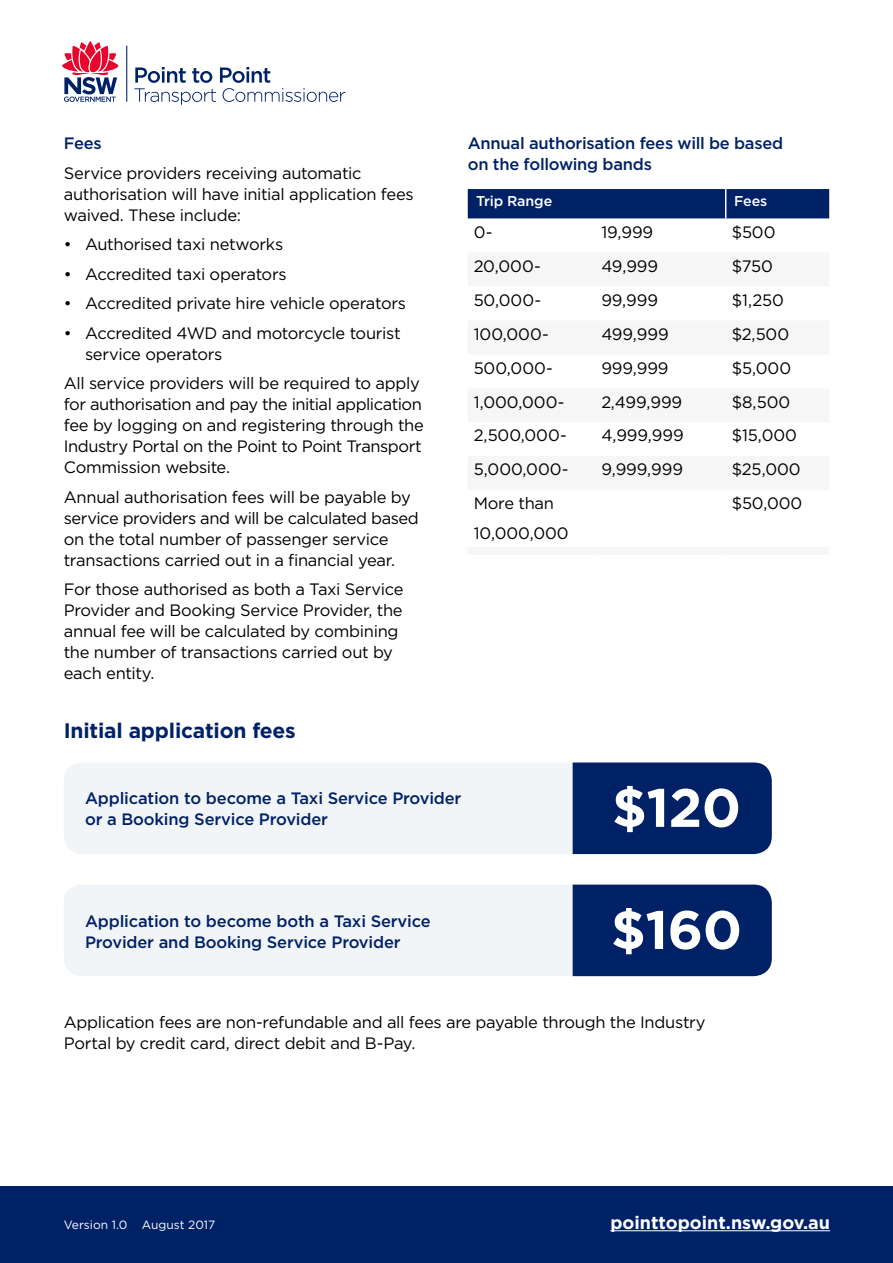
<style>
.page{position:relative;width:893px;height:1263px;background:#fff}
.page>*{position:absolute;margin:0;border:0;box-sizing:border-box;transform-origin:0 0}
.t1{font:700 54px "Gotham";letter-spacing:-.01em;color:#fff}
.t2{font:700 21px "Gotham";letter-spacing:-.01em;color:#002166}
.t3{font:700 18px "Gotham";color:#fff}
.t4{font:16.5px/21px "Gotham";letter-spacing:-.02em;color:#000}
.t5{font:500 16.5px/21px "Gotham";letter-spacing:-.01em;color:#002166}
.t6{font:500 14.25px "Gotham";letter-spacing:-.01em;color:#fff}
.t7{font:12px "Gotham";color:#fff}
</style>
<div class="page">
<hr style="left:126px;top:46px;width:1px;height:56px;background:#002166">
<svg style="left:62px;top:41px;width:56px;height:61px"></svg>
<svg style="left:134px;top:67px;width:211px;height:38px"></svg>
<div style="left:0;top:1186px;width:893px;height:77px;background:#002166"></div>
<hr style="left:610px;top:1230px;width:220px;height:1px;background:#fff">
<div style="left:64px;top:762px;width:509px;height:92px;background:#f2f5f8"></div>
<div style="left:64px;top:884px;width:509px;height:92px;background:#f2f5f8"></div>
<div style="left:573px;top:762px;width:199px;height:92px;background:#002166"></div>
<div style="left:573px;top:884px;width:199px;height:92px;background:#002166"></div>
<div style="left:468px;top:547px;width:127px;height:8px;background:#f6f6f7"></div>
<div style="left:595px;top:547px;width:131px;height:8px;background:#f6f6f7"></div>
<div style="left:726px;top:547px;width:103px;height:8px;background:#f6f6f7"></div>
<div style="left:468px;top:189px;width:361px;height:29px;background:#002166"></div>
<p class="t5" style="left:64px;top:133px;width:39px">Fees</p>
<p class="t4" style="left:64px;top:162px;width:352px">Service providers receiving automatic authorisation will have initial application fees waived. These include:</p>
<p class="t4" style="left:64px;top:234px;width:221px">• Authorised taxi networks</p>
<p class="t4" style="left:64px;top:263px;width:224px">• Accredited taxi operators</p>
<p class="t4" style="left:64px;top:293px;width:344px">• Accredited private hire vehicle operators</p>
<p class="t4" style="left:85px;top:322px;width:317px;text-indent:-21px">• Accredited 4WD and motorcycle tourist service operators</p>
<p class="t4" style="left:64px;top:373px;width:362px">All service providers will be required to apply for authorisation and pay the initial application fee by logging on and registering through the Industry Portal on the Point to Point Transport Commission website.</p>
<p class="t4" style="left:64px;top:486px;width:357px">Annual authorisation fees will be payable by service providers and will be calculated based on the total number of passenger service transactions carried out in a financial year.</p>
<p class="t4" style="left:64px;top:579px;width:341px">For those authorised as both a Taxi Service Provider and Booking Service Provider, the annual fee will be calculated by combining the number of transactions carried out by each entity.</p>
<p class="t2" style="left:64px;top:716px;width:234px">Initial application fees</p>
<p class="t5" style="left:468px;top:133px;width:317px">Annual authorisation fees will be based on the following bands</p>
<p class="t6" style="left:476px;top:192px;width:78px">Trip Range</p>
<p class="t6" style="left:734px;top:192px;width:35px">Fees</p>
<p class="t4" style="left:474px;top:221px;width:20px">0-</p>
<p class="t4" style="left:601px;top:221px;width:53px">19,999</p>
<p class="t4" style="left:732px;top:221px;width:45px">$500</p>
<p class="t4" style="left:474px;top:255px;width:68px">20,000-</p>
<p class="t4" style="left:601px;top:255px;width:58px">49,999</p>
<p class="t4" style="left:732px;top:255px;width:43px">$750</p>
<p class="t4" style="left:474px;top:289px;width:69px">50,000-</p>
<p class="t4" style="left:601px;top:289px;width:58px">99,999</p>
<p class="t4" style="left:732px;top:289px;width:54px">$1,250</p>
<p class="t4" style="left:474px;top:323px;width:77px">100,000-</p>
<p class="t4" style="left:601px;top:323px;width:69px">499,999</p>
<p class="t4" style="left:732px;top:323px;width:59px">$2,500</p>
<p class="t4" style="left:474px;top:357px;width:81px">500,000-</p>
<p class="t4" style="left:601px;top:357px;width:69px">999,999</p>
<p class="t4" style="left:732px;top:357px;width:61px">$5,000</p>
<p class="t4" style="left:474px;top:391px;width:92px">1,000,000-</p>
<p class="t4" style="left:601px;top:391px;width:82px">2,499,999</p>
<p class="t4" style="left:732px;top:391px;width:60px">$8,500</p>
<p class="t4" style="left:474px;top:425px;width:95px">2,500,000-</p>
<p class="t4" style="left:601px;top:425px;width:84px">4,999,999</p>
<p class="t4" style="left:732px;top:425px;width:67px">$15,000</p>
<p class="t4" style="left:474px;top:459px;width:96px">5,000,000-</p>
<p class="t4" style="left:601px;top:459px;width:83px">9,999,999</p>
<p class="t4" style="left:732px;top:459px;width:70px">$25,000</p>
<p class="t4" style="left:474px;top:488px;width:97px;line-height:29.5px">More than<br>10,000,000</p>
<p class="t4" style="left:732px;top:493px;width:72px">$50,000</p>
<p class="t5" style="left:85px;top:788px;width:378px">Application to become a Taxi Service Provider or a Booking Service Provider</p>
<p class="t5" style="left:85px;top:910px;width:347px">Application to become both a Taxi Service<br>Provider and Booking Service Provider</p>
<h1 class="t1" style="left:612px;top:772px;width:131px">$120</h1>
<h1 class="t1" style="left:611px;top:894px;width:133px">$160</h1>
<p class="t4" style="left:64px;top:1011px;width:643px">Application fees are non-refundable and all fees are payable through the Industry<br>Portal by credit card, direct debit and B-Pay.</p>
<p class="t7" style="left:64px;top:1217px;width:153px">Version 1.0 August 2017</p>
<p class="t3" style="left:610px;top:1211px;width:221px">pointtopoint.nsw.gov.au</p>
</div>
